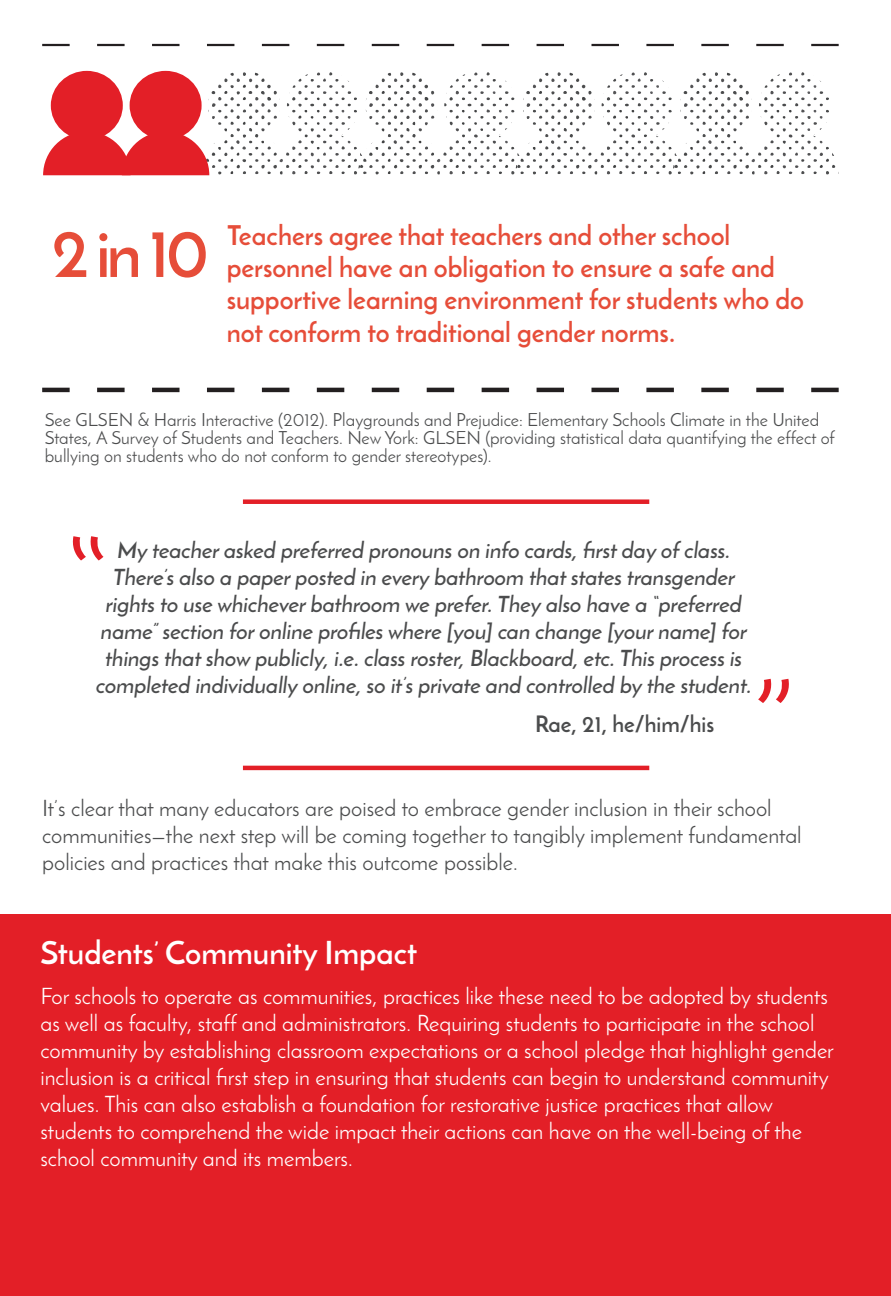
<style>
.page{position:relative;width:891px;height:1296px;background:#fff}
.page>*{position:absolute;margin:0;border:0;box-sizing:border-box;transform-origin:0 0}
.t1{font:700 67.5px "Josefin Sans";color:#e64d39}
.t2{font:700 31.5px "Josefin Sans";color:#fff}
.t3{font:700 27px/32.4px "Josefin Sans";color:#e64d39}
.t4{font:22.5px/27px "Josefin Sans";color:#fff}
.t5{font:600 22.5px/27px "Josefin Sans";color:#4b4c4d;text-align:center}
.t6{font:22.5px/27px "Josefin Sans";color:#4b4c4d}
.t7{font:700 22.5px "Josefin Sans";color:#4b4c4d}
.t8{font:18px/18px "Josefin Sans";color:#4b4c4d}
</style>
<div class="page">
<div style="left:0;top:915px;width:891px;height:381px;background:#e31f27"></div>
<svg style="left:42px;top:44px;width:797px;height:2px"></svg>
<svg style="left:42px;top:388px;width:797px;height:4px"></svg>
<svg style="left:43px;top:72px;width:796px;height:103px"></svg>
<svg style="left:73px;top:536px;width:30px;height:25px"></svg>
<svg style="left:758px;top:679px;width:31px;height:24px"></svg>
<hr style="left:243px;top:766px;width:406px;height:4px;background:#e31f27">
<div style="left:243px;top:499px;width:406px;height:5px;background:#e31f27"></div>
<h1 class="t1" style="left:52px;top:211px;width:159px">2 in 10</h1>
<p class="t3" style="left:227px;top:219px;width:579px">Teachers agree that teachers and other school personnel have an obligation to ensure a safe and supportive learning environment for students who do not conform to traditional gender norms.</p>
<p class="t8" style="left:45px;top:411px;width:792px">See GLSEN &amp; Harris Interactive (2012). Playgrounds and Prejudice: Elementary Schools Climate in the United<br>States, A Survey of Students and Teachers. New York: GLSEN (providing statistical data quantifying the effect of bullying on students who do not conform to gender stereotypes).</p>
<p class="t5" style="left:96px;top:537px;width:657px">My teacher asked preferred pronouns on info cards, first day of class.<br>There’s also a paper posted in every bathroom that states transgender rights to use whichever bathroom we prefer. They also have a “preferred name” section for online profiles where [you] can change [your name] for things that show publicly, i.e. class roster, Blackboard, etc. This process is completed individually online, so it’s private and controlled by the student.</p>
<p class="t7" style="left:535px;top:710px;width:181px">Rae, 21, he/him/his</p>
<p class="t6" style="left:42px;top:795px;width:761px">It’s clear that many educators are poised to embrace gender inclusion in their school communities—the next step will be coming together to tangibly implement fundamental policies and practices that make this outcome possible.</p>
<h2 class="t2" style="left:40px;top:933px;width:378px">Students’ Community Impact</h2>
<p class="t4" style="left:40px;top:983px;width:795px">For schools to operate as communities, practices like these need to be adopted by students as well as faculty, staff and administrators. Requiring students to participate in the school community by establishing classroom expectations or a school pledge that highlight gender inclusion is a critical first step in ensuring that students can begin to understand community values. This can also establish a foundation for restorative justice practices that allow students to comprehend the wide impact their actions can have on the well-being of the school community and its members.</p>
</div>
